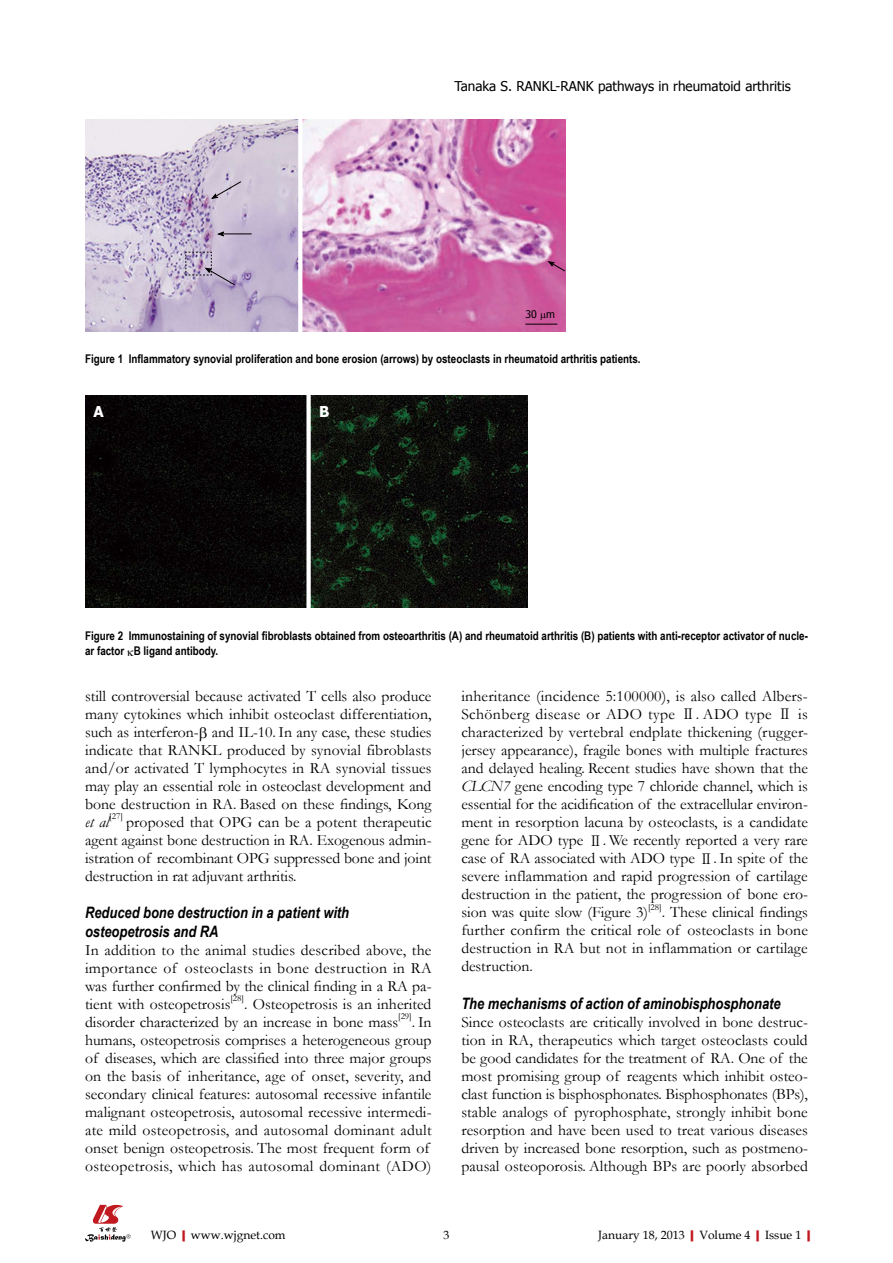
<style>
.page{position:relative;width:893px;height:1263px;background:#fff}
.page>*{position:absolute;margin:0;border:0;box-sizing:border-box;transform-origin:0 0}
.t1{font:15.75px/18px "Garamond";color:#000;text-align:justify}
.t2{font:italic 700 15.75px/18.8px "Arial Narrow";color:#000}
.t3{font:italic 15.75px "Garamond";color:#000}
.t4{font:700 15px "Tahoma";color:#fff}
.t5{font:13.5px "Tahoma";color:#000}
.t6{font:700 12px/15px "Arial Narrow";color:#000}
.t7{font:12px "Book Antiqua";color:#000}
.t8{font:10.5px "Tahoma";color:#000}
.t9{font:9.15px "Garamond";color:#000}
.s1{font-family:"Koz Min Pro";font-size:14.25px}
.s2{font-style:italic}
.s3{font-weight:700;color:#c01920}
</style>
<div class="page">
<svg style="left:85px;top:1205px;width:46px;height:37px"></svg>
<img style="left:85px;top:119px;width:481px;height:212px">
<hr style="left:525px;top:324px;width:32px;height:1px;background:#000">
<svg style="left:298px;top:119px;width:4px;height:213px"></svg>
<svg style="left:218px;top:231px;width:6px;height:5px"></svg>
<hr style="left:222px;top:234px;width:30px;height:1px;background:#000">
<svg style="left:212px;top:181px;width:30px;height:18px"></svg>
<svg style="left:548px;top:261px;width:17px;height:11px"></svg>
<img style="left:85px;top:395px;width:442px;height:213px">
<div style="left:306px;top:389px;width:5px;height:223px;background:#fff"></div>
<svg style="left:185px;top:252px;width:50px;height:33px;background:#b6a8c3"></svg>
<svg style="left:541px;top:313px;width:5px;height:7px"></svg>
<p class="t5" style="left:454px;top:77px;width:338px">Tanaka S. RANKL-RANK pathways in rheumatoid arthritis</p>
<p class="t8" style="left:525px;top:307px;width:31px">30 m</p>
<p class="t6" style="left:85px;top:351px;width:557px">Figure 1 Inflammatory synovial proliferation and bone erosion (arrows) by osteoclasts in rheumatoid arthritis patients.</p>
<p class="t4" style="left:94px;top:401px;width:12px">A</p>
<p class="t4" style="left:319px;top:401px;width:12px">B</p>
<p class="t6" style="left:85px;top:628px;width:724px">Figure 2 Immunostaining of synovial fibroblasts obtained from osteoarthritis (A) and rheumatoid arthritis (B) patients with anti-receptor activator of nucle&shy;ar factor B ligand antibody.</p>
<p class="t1" style="left:85px;top:686px;width:348px">still controversial because activated T cells also produce many cytokines which inhibit osteoclast differentiation, such as interferon- and IL-10. In any case, these studies indicate that RANKL produced by synovial fibroblasts and/or activated T lymphocytes in RA synovial tissues may play an essential role in osteoclast development and bone destruction in RA. Based on these findings, Kong</p>
<p class="t3" style="left:85px;top:811px;width:26px">et al</p>
<p class="t9" style="left:109px;top:810px;width:15px">[27]</p>
<p class="t1" style="left:85px;top:812px;width:348px;text-indent:41px">proposed that OPG can be a potent therapeutic agent against bone destruction in RA. Exogenous admin&shy;istration of recombinant OPG suppressed bone and joint destruction in rat adjuvant arthritis.</p>
<p class="t2" style="left:85px;top:902px;width:266px">Reduced bone destruction in a patient with osteopetrosis and RA</p>
<p class="t1" style="left:85px;top:940px;width:348px">In addition to the animal studies described above, the importance of osteoclasts in bone destruction in RA was further confirmed by the clinical finding in a RA pa&shy;tient with osteopetrosis</p>
<p class="t9" style="left:230px;top:992px;width:15px">[28]</p>
<p class="t1" style="left:85px;top:994px;width:348px;text-indent:159px">. Osteopetrosis is an inherited disorder characterized by an increase in bone mass</p>
<p class="t9" style="left:398px;top:1010px;width:15px">[29]</p>
<p class="t1" style="left:85px;top:1012px;width:348px;text-align:left;text-indent:327px">.In humans, osteopetrosis comprises a heterogeneous group of diseases, which are classified into three major groups on the basis of inheritance, age of onset, severity, and secondary clinical features: autosomal recessive infantile malignant osteopetrosis, autosomal recessive intermedi&shy;ate mild osteopetrosis, and autosomal dominant adult onset benign osteopetrosis. The most frequent form of osteopetrosis, which has autosomal dominant (ADO)</p>
<p class="t1" style="left:461px;top:686px;width:348px">inheritance (incidence 5:100000), is also called Albers-Schönberg disease or ADO type <span class="s1">Ⅱ</span>. ADO type <span class="s1">Ⅱ</span> is characterized by vertebral endplate thickening (rugger&shy;jersey appearance), fragile bones with multiple fractures and delayed healing. Recent studies have shown that the <span class="s2">CLCN7</span> gene encoding type 7 chloride channel, which is essential for the acidification of the extracellular environ&shy;ment in resorption lacuna by osteoclasts, is a candidate gene for ADO type <span class="s1">Ⅱ</span>. We recently reported a very rare case of RA associated with ADO type <span class="s1">Ⅱ</span>. In spite of the severe inflammation and rapid progression of cartilage destruction in the patient, the progression of bone ero&shy;sion was quite slow (Figure 3)</p>
<p class="t9" style="left:648px;top:901px;width:15px">[28]</p>
<p class="t1" style="left:461px;top:903px;width:348px;text-indent:200px">. These clinical findings further confirm the critical role of osteoclasts in bone destruction in RA but not in inflammation or cartilage destruction.</p>
<p class="t2" style="left:461px;top:993px;width:321px">The mechanisms of action of aminobisphosphonate</p>
<p class="t1" style="left:461px;top:1012px;width:348px">Since osteoclasts are critically involved in bone destruc&shy;tion in RA, therapeutics which target osteoclasts could be good candidates for the treatment of RA. One of the most promising group of reagents which inhibit osteo&shy;clast function is bisphosphonates. Bisphosphonates (BPs), stable analogs of pyrophosphate, strongly inhibit bone resorption and have been used to treat various diseases driven by increased bone resorption, such as postmeno&shy;pausal osteoporosis. Although BPs are poorly absorbed</p>
<p class="t7" style="left:151px;top:1226px;width:136px">WJO<span class="s3">|</span>www.wjgnet.com</p>
<p class="t7" style="left:598px;top:1226px;width:219px">January 18, 2013<span class="s3">|</span>Volume 4<span class="s3">|</span>Issue 1<span class="s3">|</span></p>
</div>
